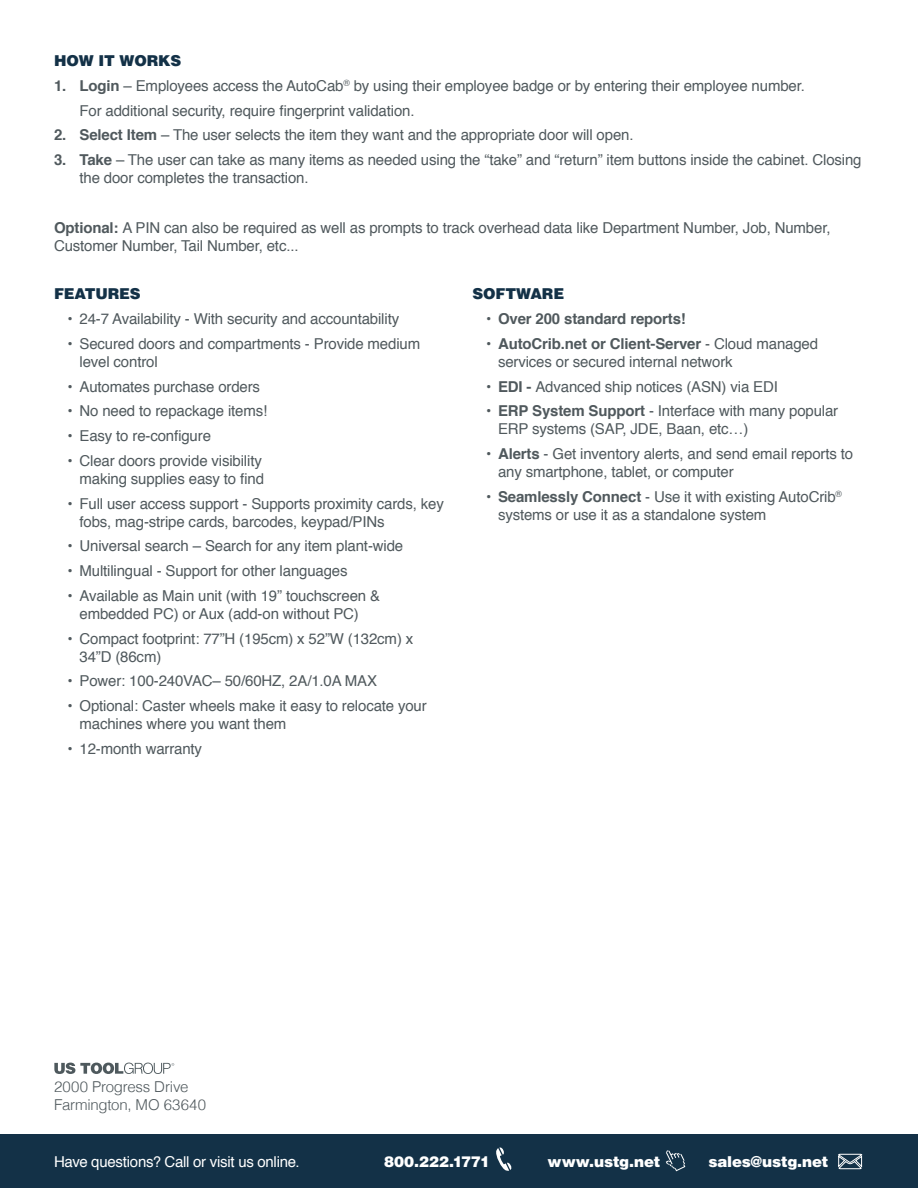
<style>
.page{position:relative;width:918px;height:1188px;background:#fff}
.page>*{position:absolute;margin:0;border:0;box-sizing:border-box;transform-origin:0 0}
.t1{font:15px/18px "Helvetica";letter-spacing:-.01em;color:#50595d}
.t2{font:900 15px "Helvetica";letter-spacing:-.01em;color:#fff}
.t3{font:300 15px/18px "Helvetica";letter-spacing:-.01em;color:#50595d}
.t4{font:15px "Helvetica";letter-spacing:-.015em;color:#fff}
.t5{font:900 15px "Helvetica";letter-spacing:-.01em;color:#133147}
.t6{font:700 15px "Helvetica";letter-spacing:-.01em;color:#50595d}
.s1{font-weight:700}
.s2{font-weight:400}
</style>
<div class="page">
<div style="left:0;top:1135px;width:918px;height:53px;background:#133147"></div>
<svg style="left:496px;top:1148px;width:16px;height:23px"></svg>
<svg style="left:666px;top:1150px;width:19px;height:21px"></svg>
<svg style="left:838px;top:1154px;width:25px;height:15px"></svg>
<svg style="left:54px;top:1063px;width:120px;height:11px"></svg>
<p class="t5" style="left:54px;top:51px;width:129px">HOW IT WORKS</p>
<p class="t1" style="left:80px;top:74px;width:727px;line-height:24.8px;text-indent:-26px"><span class="s1">1. Login</span> – Employees access the AutoCab<sup>®</sup> by using their employee badge or by entering their employee number.<br>For additional security, require fingerprint validation.</p>
<p class="t1" style="left:54px;top:127px;width:581px"><span class="s1">2. Select Item</span> – The user selects the item they want and the appropriate door will open.</p>
<p class="t1" style="left:80px;top:151px;width:784px;text-indent:-26px"><span class="s1">3. Take</span> – The user can take as many items as needed using the “take” and “return” item buttons inside the cabinet. Closing the door completes the transaction.</p>
<p class="t1" style="left:54px;top:219px;width:778px"><span class="s1">Optional:</span> A PIN can also be required as well as prompts to track overhead data like Department Number, Job, Number,<br>Customer Number, Tail Number, etc...</p>
<p class="t5" style="left:54px;top:284px;width:88px">FEATURES</p>
<p class="t1" style="left:68px;top:310px;width:333px">• 24-7 Availability - With security and accountability</p>
<p class="t1" style="left:80px;top:335px;width:342px;text-indent:-12px">• Secured doors and compartments - Provide medium level control</p>
<p class="t1" style="left:68px;top:378px;width:194px">• Automates purchase orders</p>
<p class="t1" style="left:68px;top:403px;width:201px">• No need to repackage items!</p>
<p class="t1" style="left:68px;top:427px;width:145px">• Easy to re-configure</p>
<p class="t1" style="left:68px;top:452px;width:198px;text-align:right">• Clear doors provide visibility making supplies easy to find</p>
<p class="t1" style="left:80px;top:495px;width:366px;text-indent:-12px">• Full user access support - Supports proximity cards, key fobs, mag-stripe cards, barcodes, keypad/PINs</p>
<p class="t1" style="left:68px;top:538px;width:337px">• Universal search – Search for any item plant-wide</p>
<p class="t1" style="left:68px;top:562px;width:282px">• Multilingual - Support for other languages</p>
<p class="t1" style="left:80px;top:587px;width:302px;text-indent:-12px">• Available as Main unit (with 19” touchscreen &amp; embedded PC) or Aux (add-on without PC)</p>
<p class="t1" style="left:80px;top:630px;width:335px;text-indent:-12px">• Compact footprint: 77”H (195cm) x 52”W (132cm) x<br>34”D (86cm)</p>
<p class="t1" style="left:68px;top:673px;width:311px">• Power: 100-240VAC– 50/60HZ, 2A/1.0A MAX</p>
<p class="t1" style="left:80px;top:697px;width:349px;text-indent:-12px">• Optional: Caster wheels make it easy to relocate your machines where you want them</p>
<p class="t1" style="left:68px;top:740px;width:136px">• 12-month warranty</p>
<p class="t5" style="left:473px;top:284px;width:93px">SOFTWARE</p>
<p class="t6" style="left:486px;top:307px;width:201px"><span class="s2">•</span> Over 200 standard reports!</p>
<p class="t1" style="left:498px;top:335px;width:322px;text-indent:-12px">• <span class="s1">AutoCrib.net or Client-Server</span> - Cloud managed services or secured internal network</p>
<p class="t1" style="left:486px;top:378px;width:293px">• <span class="s1">EDI -</span> Advanced ship notices (ASN) via EDI</p>
<p class="t1" style="left:498px;top:403px;width:342px;text-indent:-12px">• <span class="s1">ERP System Support</span> - Interface with many popular<br>ERP systems (SAP, JDE, Baan, etc…)</p>
<p class="t1" style="left:498px;top:445px;width:357px;text-indent:-12px">• <span class="s1">Alerts</span> - Get inventory alerts, and send email reports to any smartphone, tablet, or computer</p>
<p class="t1" style="left:498px;top:488px;width:346px;text-indent:-12px">• <span class="s1">Seamlessly Connect</span> - Use it with existing AutoCrib<sup>® </sup>systems or use it as a standalone system</p>
<p class="t3" style="left:54px;top:1076px;width:154px">2000 Progress Drive<br>Farmington, MO 63640</p>
<p class="t4" style="left:54px;top:1150px;width:247px">Have questions? Call or visit us online.</p>
<p class="t2" style="left:384px;top:1152px;width:108px">800.222.1771</p>
<p class="t2" style="left:548px;top:1152px;width:114px">www.ustg.net</p>
<p class="t2" style="left:708px;top:1152px;width:122px">sales@ustg.net</p>
</div>
